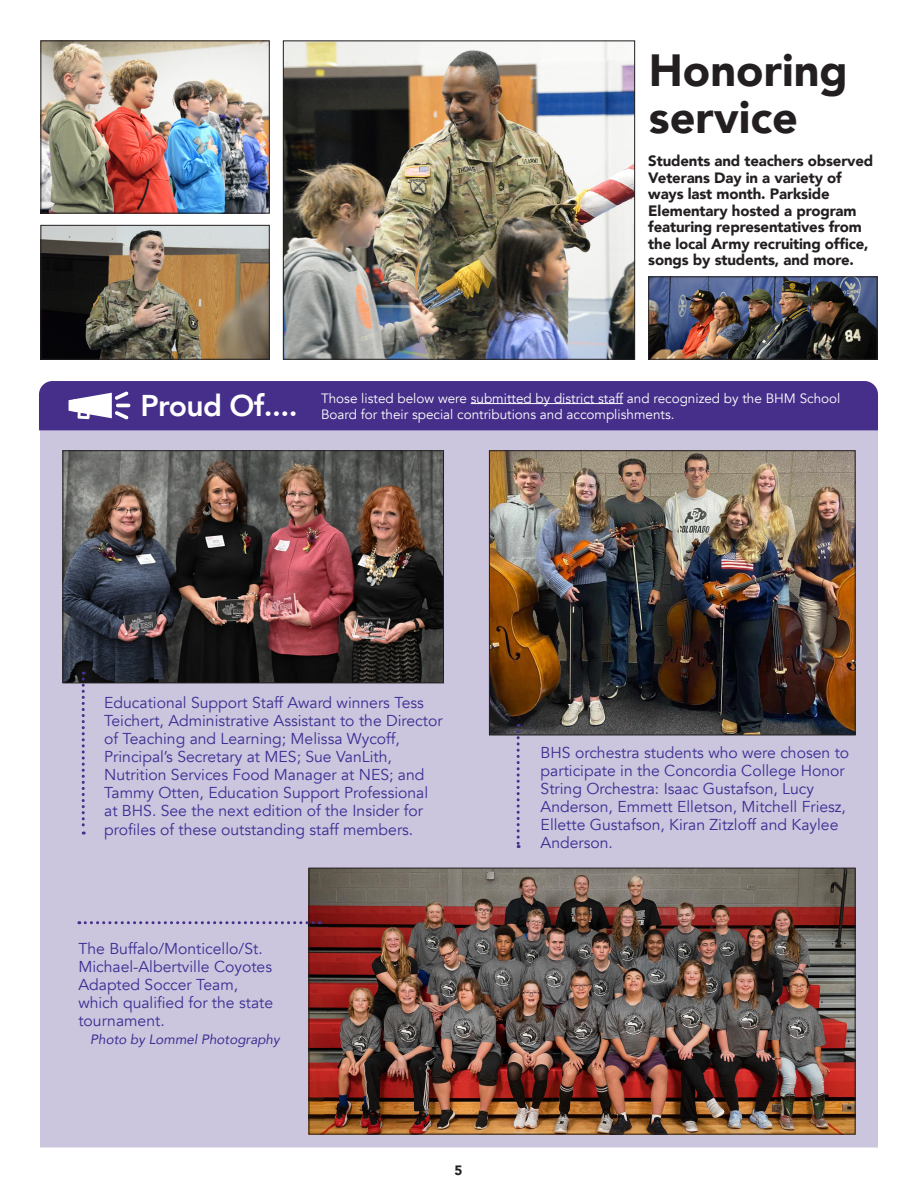
<style>
.page{position:relative;width:918px;height:1188px;background:#fff}
.page>*{position:absolute;margin:0;border:0;box-sizing:border-box;transform-origin:0 0}
.t1{font:900 45px/47.7px "Avenir";color:#231f20}
.t2{font:800 30px "Avenir";letter-spacing:-.02em;color:#fff}
.Body_Text{font:15.75px/18.1px "Avenir";color:#3a2f92}
.t3{font:900 15px/16.5px "Avenir";letter-spacing:-.01em;color:#231f20}
.t4{font:13.5px/16.2px "Avenir";color:#fff}
.Body_Text-2{font:italic 13.5px "Avenir";color:#3a2f92}
.t5{font:900 13.5px "Avenir";color:#231f20}
</style>
<div class="page">
<div style="left:40px;top:430px;width:838px;height:718px;background:#ccc5de"></div>
<div style="left:39px;top:381px;width:839px;height:49px;background:#462f8a"></div>
<img style="left:491px;top:452px;width:363px;height:281px">
<div style="left:489px;top:450px;width:367px;height:285px;border:1px solid #231f20"></div>
<img style="left:65px;top:452px;width:377px;height:229px">
<div style="left:63px;top:450px;width:381px;height:233px;border:1px solid #231f20"></div>
<img style="left:311px;top:870px;width:543px;height:263px">
<div style="left:309px;top:868px;width:547px;height:267px;border:1px solid #231f20"></div>
<svg style="left:517px;top:724px;width:3px;height:124px"></svg>
<svg style="left:82px;top:672px;width:3px;height:163px"></svg>
<svg style="left:79px;top:921px;width:234px;height:3px"></svg>
<img style="left:285px;top:42px;width:348px;height:316px">
<div style="left:283px;top:40px;width:352px;height:320px;border:1px solid #231f20"></div>
<img style="left:650px;top:278px;width:226px;height:80px">
<div style="left:648px;top:276px;width:230px;height:84px;border:1px solid #231f20"></div>
<img style="left:42px;top:42px;width:226px;height:170px">
<div style="left:40px;top:40px;width:230px;height:174px;border:1px solid #231f20"></div>
<img style="left:42px;top:227px;width:226px;height:131px">
<div style="left:40px;top:225px;width:230px;height:135px;border:1px solid #231f20"></div>
<p class="t1" style="left:649px;top:45px;width:201px">Honoring service</p>
<p class="t3" style="left:648px;top:153px;width:227px">Students and teachers observed<br>Veterans Day in a variety of ways last month. Parkside<br>Elementary hosted a program featuring representatives from the local Army recruiting office, songs by students, and more.</p>
<p class="t2" style="left:140px;top:382px;width:159px">Proud Of....</p>
<p class="t4" style="left:321px;top:390px;width:521px">Those listed below were submitted by district staff and recognized by the BHM School<br>Board for their special contributions and accomplishments.</p>
<p class="Body_Text" style="left:104px;top:694px;width:340px">Educational Support Staff Award winners Tess Teichert, Administrative Assistant to the Director of Teaching and Learning; Melissa Wycoff, Principal’s Secretary at MES; Sue VanLith, Nutrition Services Food Manager at NES; and Tammy Otten, Education Support Professional at BHS. See the next edition of the Insider for profiles of these outstanding staff members.</p>
<p class="Body_Text" style="left:78px;top:940px;width:196px">The Buffalo/Monticello/St.<br>Michael-Albertville Coyotes<br>Adapted Soccer Team, which qualified for the state tournament.</p>
<p class="Body_Text-2" style="left:90px;top:1031px;width:191px">Photo by Lommel Photography</p>
<p class="t5" style="left:454px;top:1159px;width:9px">5</p>
<p class="Body_Text" style="left:541px;top:743px;width:310px">BHS orchestra students who were chosen to participate in the Concordia College Honor String Orchestra: Isaac Gustafson, Lucy Anderson, Emmett Elletson, Mitchell Friesz, Ellette Gustafson, Kiran Zitzloff and Kaylee Anderson.</p>
</div>
